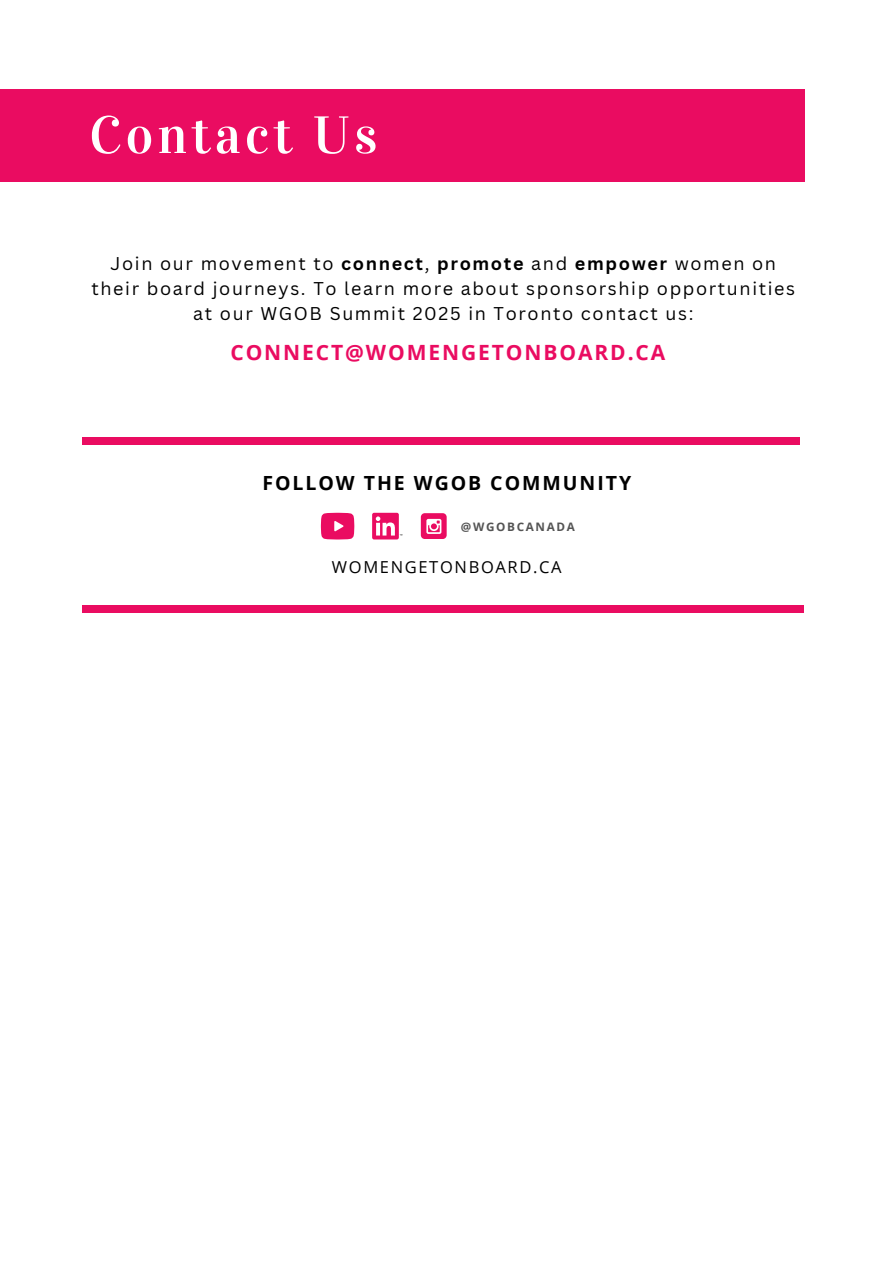
<style>
.page{position:relative;width:894px;height:1264px;background:#fff}
.page>*{position:absolute;margin:0;border:0;box-sizing:border-box;transform-origin:0 0}
.t1{font:52.5px "Vidaloka";letter-spacing:.08em;color:#fff}
.t2{font:700 21px "Open Sans";letter-spacing:.09em;color:#ea0c61}
.t3{font:700 19.5px "Open Sans";letter-spacing:.1em;color:#000}
.t4{font:18px/24.8px "Canva Sans";letter-spacing:.09em;color:#000;text-align:center}
.t5{font:16.5px "Open Sans";letter-spacing:.1em;color:#000}
.t6{font:700 11.7px "Open Sans";letter-spacing:.14em;color:#545454}
.s1{font-weight:700}
</style>
<div class="page">
<div style="left:82px;top:438px;width:717px;height:7px;background:#ea0c61"></div>
<div style="left:82px;top:605px;width:722px;height:7px;background:#ea0c61"></div>
<div style="left:0;top:89px;width:804px;height:93px;background:#ea0c61"></div>
<svg style="left:321px;top:513px;width:33px;height:26px"></svg>
<div style="left:372px;top:513px;width:27px;height:26px;background:#ea0c61;border-radius:2px"></div>
<svg style="left:375px;top:516px;width:27px;height:19px"></svg>
<div style="left:420px;top:513px;width:26px;height:26px;background:#ea0c61;border-radius:4px"></div>
<svg style="left:426px;top:519px;width:15px;height:15px"></svg>
<h2 class="t1" style="left:89px;top:104px;width:289px">Contact Us</h2>
<p class="t4" style="left:91px;top:251px;width:705px">Join our movement to <span class="s1">connect</span>, <span class="s1">promote</span> and <span class="s1">empower</span> women on their board journeys. To learn more about sponsorship opportunities at our WGOB Summit 2025 in Toronto contact us:</p>
<p class="t2" style="left:230px;top:338px;width:436px">CONNECT@WOMENGETONBOARD.CA</p>
<h1 class="t3" style="left:262px;top:469px;width:370px">FOLLOW THE WGOB COMMUNITY</h1>
<p class="t6" style="left:461px;top:518px;width:115px">@WGOBCANADA</p>
<h4 class="t5" style="left:332px;top:555px;width:231px">WOMENGETONBOARD.CA</h4>
</div>
